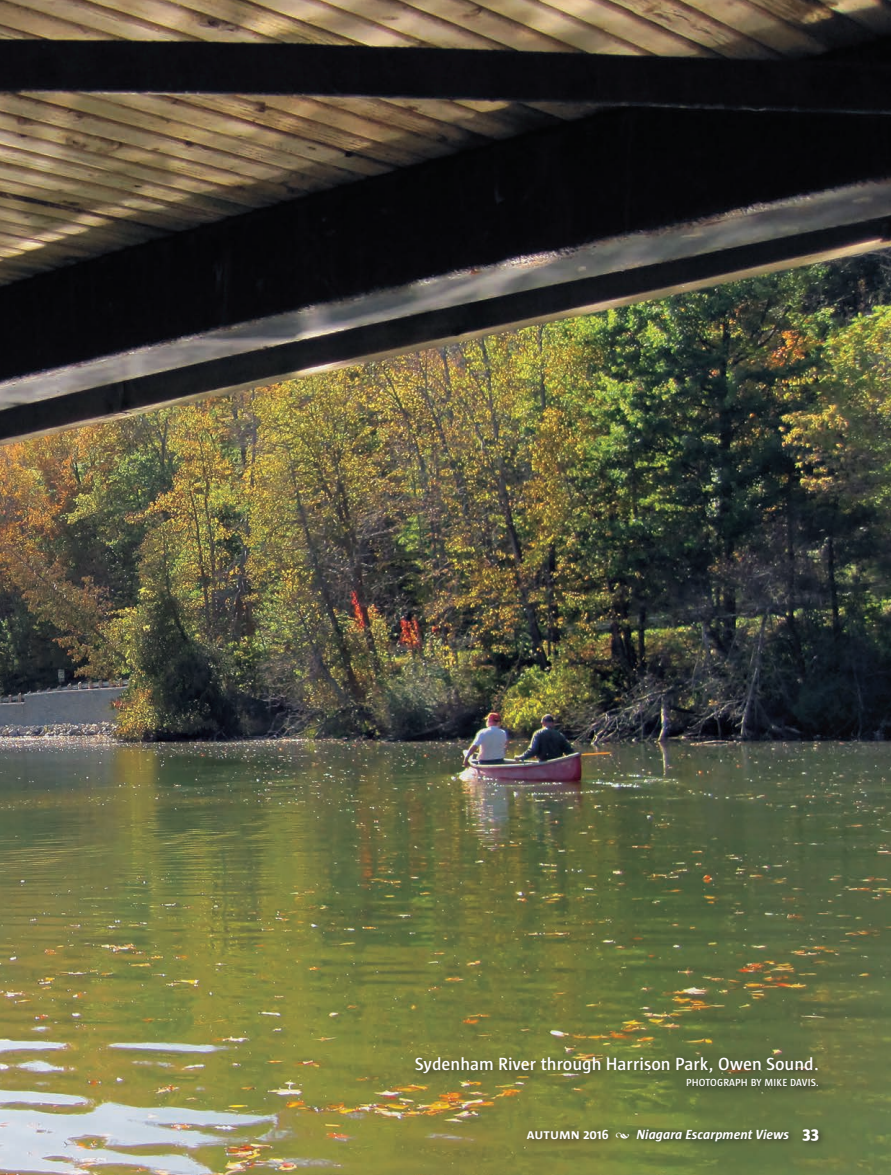
<style>
.page{position:relative;width:891px;height:1175px;background:#fff}
.page>*{position:absolute;margin:0;border:0;box-sizing:border-box;transform-origin:0 0}
.t1{font:600 18px "Sun";color:#fff}
.t2{font:italic 700 13.5px "Sun";color:#fff}
.t3{font:600 10.5px "Sun";letter-spacing:.015em;color:#fff}
.s1{font-style:normal}
.s2{font-family:"Minion Pro";font-weight:400;font-style:normal}
.s3{font-weight:800;font-style:normal;font-size:16.5px}
</style>
<div class="page">
<img style="left:0;top:0;width:891px;height:1174px">
<div style="left:523px;top:1124px;width:304px;height:25px;background:#231f20;opacity:.75"></div>
<div style="left:412px;top:1052px;width:414px;height:43px;background:#231f20;opacity:.75"></div>
<p class="t1" style="left:415px;top:1053px;width:406px">Sydenham River through Harrison Park, Owen Sound.</p>
<p class="t3" style="left:686px;top:1076px;width:134px">PHOTOGRAPH BY MIKE DAVIS.</p>
<p class="t2" style="left:527px;top:1126px;width:294px"><span class="s1">autumn 2016</span> <span class="s2">•</span> Niagara Escarpment Views <span class="s3">33</span></p>
</div>
